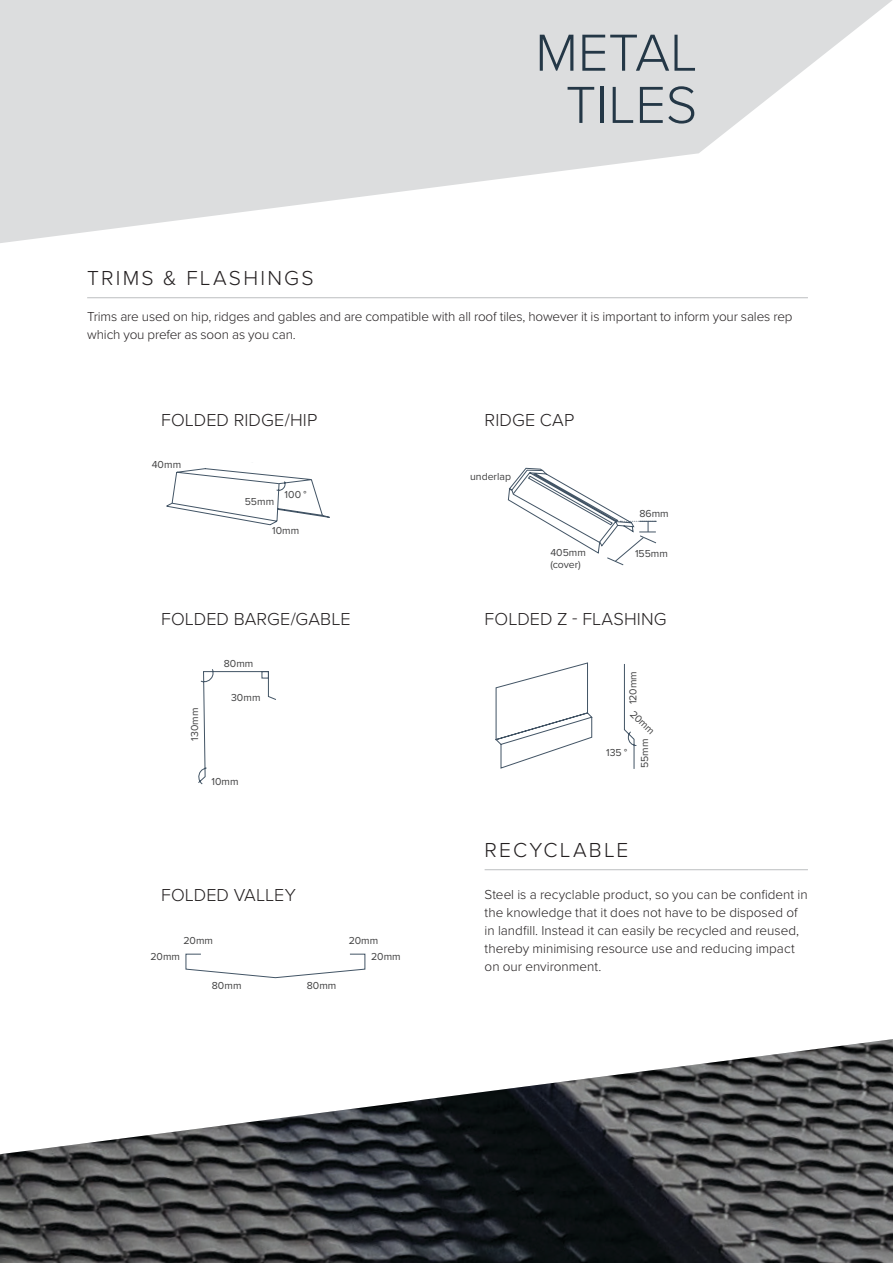
<style>
.page{position:relative;width:893px;height:1263px;background:#fff}
.page>*{position:absolute;margin:0;border:0;box-sizing:border-box;transform-origin:0 0}
.t1{font:300 54px "Proxima Nova";color:#243746}
.B_Head{font:300 21px "Proxima Nova";letter-spacing:.105em;color:#231f20}
.t2{font:300 18px "Proxima Nova";letter-spacing:.005em;color:#231f20}
.Body{font:300 13.5px/18px "Proxima Nova";color:#231f20}
.t3{font:10.5px/12px "Proxima Nova";color:#414142}
</style>
<div class="page">
<svg style="left:0;top:0;width:892px;height:243px;fill:#dcddde"></svg>
<img style="left:0;top:1039px;width:893px;height:224px">
<hr style="left:87px;top:297px;width:721px;height:1px;background:#bcbec0">
<svg style="left:198px;top:669px;width:78px;height:116px"></svg>
<svg style="left:623px;top:664px;width:14px;height:105px"></svg>
<svg style="left:495px;top:662px;width:98px;height:107px"></svg>
<svg style="left:185px;top:953px;width:181px;height:26px"></svg>
<svg style="left:166px;top:468px;width:164px;height:57px"></svg>
<svg style="left:507px;top:468px;width:150px;height:98px"></svg>
<hr style="left:485px;top:869px;width:323px;height:1px;background:#bcbec0">
<p class="t1" style="left:535px;top:12px;width:163px">METAL</p>
<p class="t1" style="left:566px;top:65px;width:133px">TILES</p>
<p class="B_Head" style="left:87px;top:262px;width:228px">TRIMS &amp; FLASHINGS</p>
<p class="Body" style="left:87px;top:306px;width:707px">Trims are used on hip, ridges and gables and are compatible with all roof tiles, however it is important to inform your sales rep which you prefer as soon as you can.</p>
<p class="t2" style="left:161px;top:406px;width:158px">FOLDED RIDGE/HIP</p>
<p class="t3" style="left:152px;top:457px;width:31px">40mm</p>
<p class="t3" style="left:245px;top:495px;width:31px">55mm</p>
<p class="t3" style="left:272px;top:524px;width:29px">10mm</p>
<p class="t3" style="left:285px;top:488px;width:23px">100 °</p>
<p class="t2" style="left:161px;top:605px;width:191px">FOLDED BARGE/GABLE</p>
<p class="t3" style="left:224px;top:657px;width:31px">80mm</p>
<p class="t3" style="left:188px;top:741px;width:34px;rotate:-90deg">130mm</p>
<p class="t3" style="left:231px;top:691px;width:31px">30mm</p>
<p class="t3" style="left:211px;top:775px;width:29px">10mm</p>
<p class="t2" style="left:161px;top:881px;width:136px">FOLDED VALLEY</p>
<p class="t3" style="left:184px;top:934px;width:31px">20mm</p>
<p class="t3" style="left:349px;top:934px;width:31px">20mm</p>
<p class="t3" style="left:371px;top:950px;width:31px">20mm</p>
<p class="t3" style="left:150px;top:950px;width:31px">20mm</p>
<p class="t3" style="left:212px;top:979px;width:31px">80mm</p>
<p class="t3" style="left:307px;top:979px;width:31px">80mm</p>
<p class="t2" style="left:485px;top:406px;width:91px">RIDGE CAP</p>
<p class="t3" style="left:470px;top:470px;width:42px">underlap</p>
<p class="t3" style="left:550px;top:546px;width:37px">405mm (cover)</p>
<p class="t3" style="left:639px;top:507px;width:31px">86mm</p>
<p class="t3" style="left:635px;top:547px;width:34px">155mm</p>
<p class="t2" style="left:485px;top:605px;width:183px">FOLDED Z - FLASHING</p>
<p class="t3" style="left:626px;top:704px;width:34px;rotate:-90deg">120mm</p>
<p class="t3" style="left:636px;top:707px;width:31px;rotate:44deg">20mm</p>
<p class="t3" style="left:606px;top:746px;width:22px">135 °</p>
<p class="t3" style="left:638px;top:768px;width:31px;rotate:-90deg">55mm</p>
<p class="B_Head" style="left:485px;top:834px;width:145px">RECYCLABLE</p>
<p class="Body" style="left:485px;top:884px;width:325px">Steel is a recyclable product, so you can be confident in the knowledge that it does not have to be disposed of in landfill. Instead it can easily be recycled and reused, thereby minimising resource use and reducing impact on our environment.</p>
</div>
